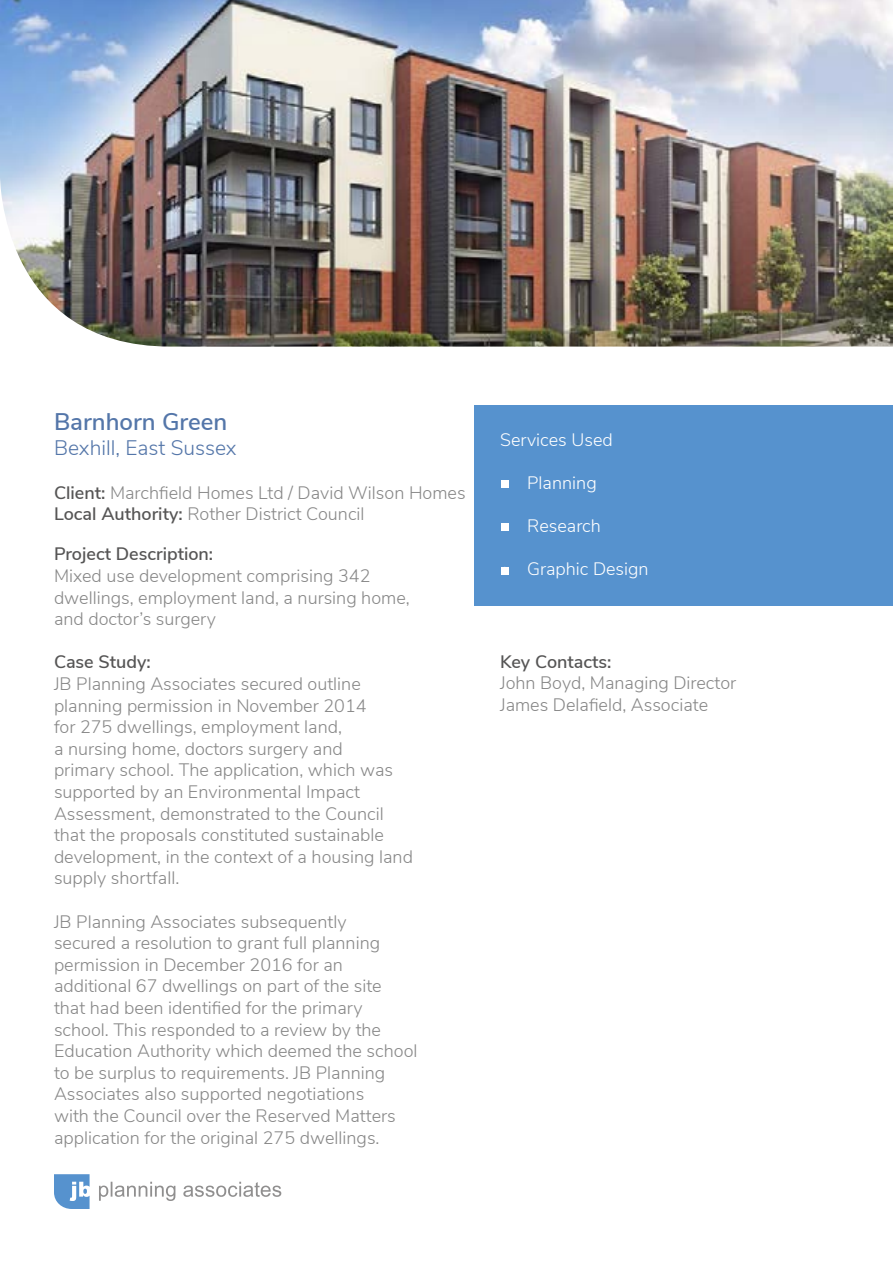
<style>
.page{position:relative;width:893px;height:1263px;background:#fff}
.page>*{position:absolute;margin:0;border:0;box-sizing:border-box;transform-origin:0 0}
.t1{font:600 24px "Nunito Sans";color:#5476a9}
.t2{font:300 21px "Nunito Sans";color:#5476a9}
.t3{font:300 18px/21.6px "Nunito Sans";color:#878787}
.t4{font:300 18px "Nunito Sans";color:#fff}
.t5{font:600 18px "Nunito Sans";color:#565555}
.s1{font-weight:600;color:#565555}
</style>
<div class="page">
<div style="left:474px;top:406px;width:419px;height:200px;background:#5692ce"></div>
<img style="left:0;top:0;width:893px;height:347px">
<div style="left:501px;top:481px;width:7px;height:7px;background:#fff"></div>
<div style="left:501px;top:524px;width:7px;height:7px;background:#fff"></div>
<div style="left:501px;top:567px;width:7px;height:7px;background:#fff"></div>
<svg style="left:54px;top:1174px;width:36px;height:35px"></svg>
<svg style="left:99px;top:1182px;width:182px;height:19px"></svg>
<h1 class="t1" style="left:54px;top:404px;width:175px">Barnhorn Green</h1>
<p class="t2" style="left:54px;top:433px;width:184px">Bexhill, East Sussex</p>
<p class="t3" style="left:54px;top:480px;width:413px"><span class="s1">Client:</span> Marchfield Homes Ltd / David Wilson Homes<br><span class="s1">Local Authority:</span> Rother District Council</p>
<p class="t5" style="left:54px;top:541px;width:161px">Project Description:</p>
<p class="t3" style="left:54px;top:564px;width:357px">Mixed use development comprising 342 dwellings, employment land, a nursing home, and doctor’s surgery</p>
<p class="t5" style="left:54px;top:649px;width:98px">Case Study:</p>
<p class="t3" style="left:54px;top:672px;width:360px">JB Planning Associates secured outline planning permission in November 2014<br>for 275 dwellings, employment land,<br>a nursing home, doctors surgery and<br>primary school. The application, which was supported by an Environmental Impact Assessment, demonstrated to the Council that the proposals constituted sustainable development, in the context of a housing land supply shortfall.</p>
<p class="t3" style="left:54px;top:909px;width:365px">JB Planning Associates subsequently<br>secured a resolution to grant full planning permission in December 2016 for an additional 67 dwellings on part of the site that had been identified for the primary school. This responded to a review by the Education Authority which deemed the school to be surplus to requirements. JB Planning Associates also supported negotiations<br>with the Council over the Reserved Matters application for the original 275 dwellings.</p>
<p class="t4" style="left:500px;top:426px;width:114px">Services Used</p>
<p class="t4" style="left:500px;top:469px;width:98px">• Planning</p>
<p class="t4" style="left:500px;top:513px;width:102px">• Research</p>
<p class="t4" style="left:500px;top:556px;width:150px">• Graphic Design</p>
<p class="t5" style="left:500px;top:648px;width:113px">Key Contacts:</p>
<p class="t3" style="left:500px;top:671px;width:238px">John Boyd, Managing Director<br>James Delafield, Associate</p>
</div>
